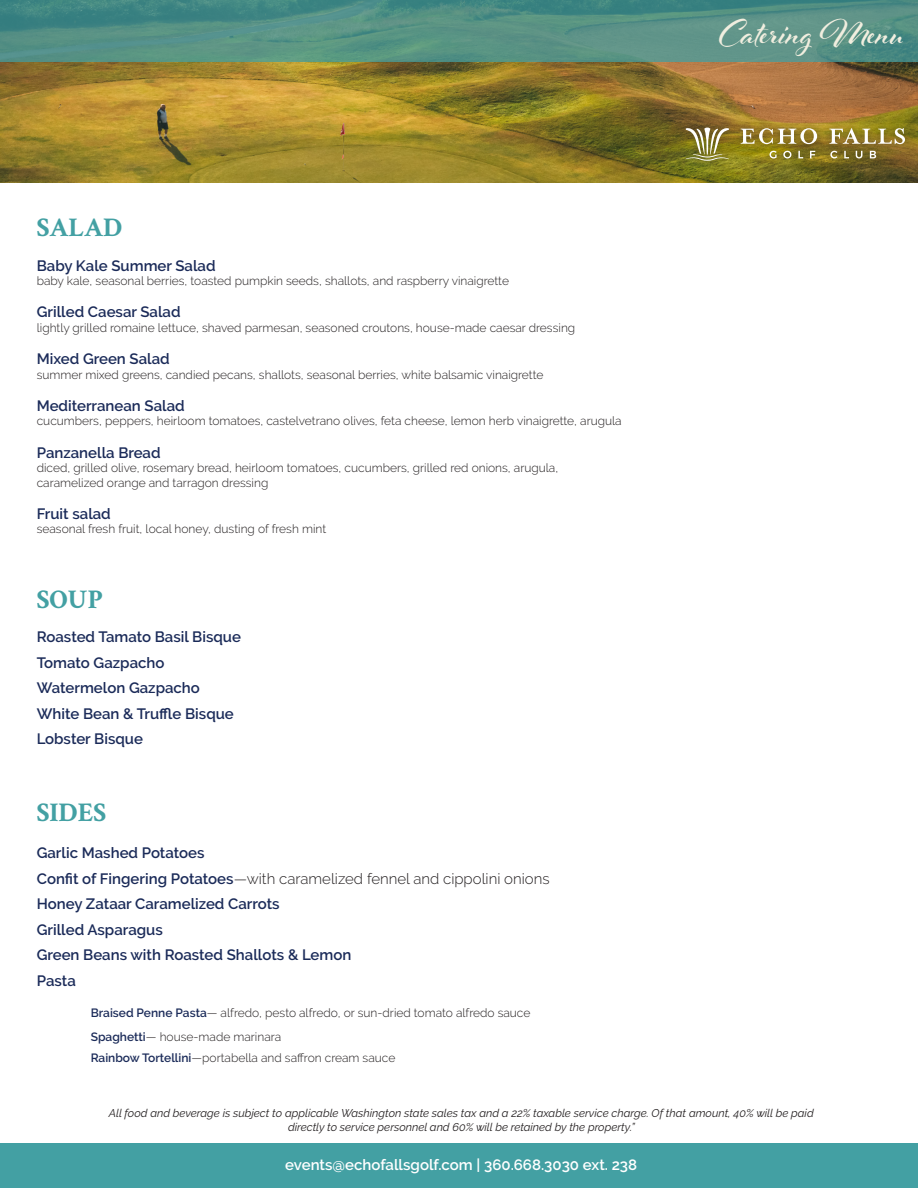
<style>
.page{position:relative;width:918px;height:1188px;background:#fff}
.page>*{position:absolute;margin:0;border:0;box-sizing:border-box;transform-origin:0 0}
.t1{font:700 37.5px "Al Fresco";color:#f1eedf}
.t2{font:700 27px "Crimson Text";color:#43a0a3}
.t3{font:600 15px "Raleway";color:#1b2b59}
.t4{font:300 15px "Raleway";color:#231f20}
.t5{font:600 15px "Raleway";color:#fff}
.t6{font:300 12px "Raleway";color:#231f20}
.t7{font:italic 11.25px/13.5px "Raleway";color:#231f20;text-align:center}
.s1{font-weight:600;color:#1b2b59}
</style>
<div class="page">
<div style="left:0;top:1144px;width:918px;height:44px;background:#43a0a3"></div>
<img style="left:0;top:62px;width:918px;height:121px">
<svg style="left:0;top:0;width:918px;height:62px;background:#528f84"></svg>
<div style="left:679px;top:120px;width:233px;height:49px;background:#231f20;opacity:.5"></div>
<svg style="left:686px;top:128px;width:43px;height:33px"></svg>
<svg style="left:770px;top:151px;width:7px;height:7px"></svg>
<svg style="left:783px;top:151px;width:8px;height:7px"></svg>
<svg style="left:798px;top:151px;width:5px;height:7px"></svg>
<svg style="left:810px;top:151px;width:5px;height:7px"></svg>
<svg style="left:830px;top:151px;width:7px;height:7px"></svg>
<svg style="left:844px;top:151px;width:5px;height:7px"></svg>
<svg style="left:856px;top:151px;width:6px;height:7px"></svg>
<svg style="left:870px;top:151px;width:6px;height:7px"></svg>
<svg style="left:741px;top:128px;width:76px;height:16px"></svg>
<svg style="left:829px;top:128px;width:76px;height:16px"></svg>
<p class="t2" style="left:37px;top:211px;width:87px">SALAD</p>
<p class="t3" style="left:37px;top:257px;width:180px">Baby Kale Summer Salad</p>
<p class="t6" style="left:37px;top:274px;width:474px">baby kale, seasonal berries, toasted pumpkin seeds, shallots, and raspberry vinaigrette</p>
<p class="t3" style="left:37px;top:303px;width:145px">Grilled Caesar Salad</p>
<p class="t6" style="left:37px;top:321px;width:540px">lightly grilled romaine lettuce, shaved parmesan, seasoned croutons, house-made caesar dressing</p>
<p class="t3" style="left:37px;top:350px;width:135px">Mixed Green Salad</p>
<p class="t6" style="left:37px;top:367px;width:508px">summer mixed greens, candied pecans, shallots, seasonal berries, white balsamic vinaigrette</p>
<p class="t3" style="left:37px;top:397px;width:150px">Mediterranean Salad</p>
<p class="t6" style="left:37px;top:414px;width:587px">cucumbers, peppers, heirloom tomatoes, castelvetrano olives, feta cheese, lemon herb vinaigrette, arugula</p>
<p class="t3" style="left:37px;top:444px;width:125px">Panzanella Bread</p>
<p class="t6" style="left:37px;top:461px;width:523px">diced, grilled olive, rosemary bread, heirloom tomatoes, cucumbers, grilled red onions, arugula,</p>
<p class="t6" style="left:37px;top:475px;width:233px">caramelized orange and tarragon dressing</p>
<p class="t3" style="left:37px;top:505px;width:76px">Fruit salad</p>
<p class="t6" style="left:37px;top:522px;width:291px">seasonal fresh fruit, local honey, dusting of fresh mint</p>
<p class="t2" style="left:37px;top:583px;width:68px">SOUP</p>
<p class="t3" style="left:37px;top:629px;width:206px">Roasted Tamato Basil Bisque</p>
<p class="t3" style="left:37px;top:654px;width:129px">Tomato Gazpacho</p>
<p class="t3" style="left:37px;top:680px;width:165px">Watermelon Gazpacho</p>
<p class="t3" style="left:37px;top:705px;width:199px">White Bean &amp; Truffle Bisque</p>
<p class="t3" style="left:37px;top:731px;width:108px">Lobster Bisque</p>
<p class="t2" style="left:37px;top:796px;width:71px">SIDES</p>
<p class="t3" style="left:37px;top:844px;width:169px">Garlic Mashed Potatoes</p>
<p class="t4" style="left:37px;top:870px;width:514px"><span class="s1">Confit of Fingering Potatoes</span>—with caramelized fennel and cippolini onions</p>
<p class="t3" style="left:37px;top:895px;width:244px">Honey Zataar Caramelized Carrots</p>
<p class="t3" style="left:37px;top:921px;width:128px">Grilled Asparagus</p>
<p class="t3" style="left:37px;top:946px;width:316px">Green Beans with Roasted Shallots &amp; Lemon</p>
<p class="t3" style="left:37px;top:972px;width:41px">Pasta</p>
<p class="t6" style="left:91px;top:1006px;width:441px"><span class="s1">Braised Penne Pasta</span>— alfredo, pesto alfredo, or sun-dried tomato alfredo sauce</p>
<p class="t6" style="left:91px;top:1029px;width:192px"><span class="s1">Spaghetti</span>— house-made marinara</p>
<p class="t6" style="left:91px;top:1051px;width:306px"><span class="s1">Rainbow Tortellini</span>—portabella and saffron cream sauce</p>
<p class="t1" style="left:720px;top:8px;width:187px">Catering Menu</p>
<p class="t7" style="left:109px;top:1106px;width:706px">All food and beverage is subject to applicable Washington state sales tax and a 22% taxable service charge. Of that amount, 40% will be paid directly to service personnel and 60% will be retained by the property.”</p>
<p class="t5" style="left:285px;top:1156px;width:353px">events@echofallsgolf.com | 360.668.3030 ext. 238</p>
</div>
